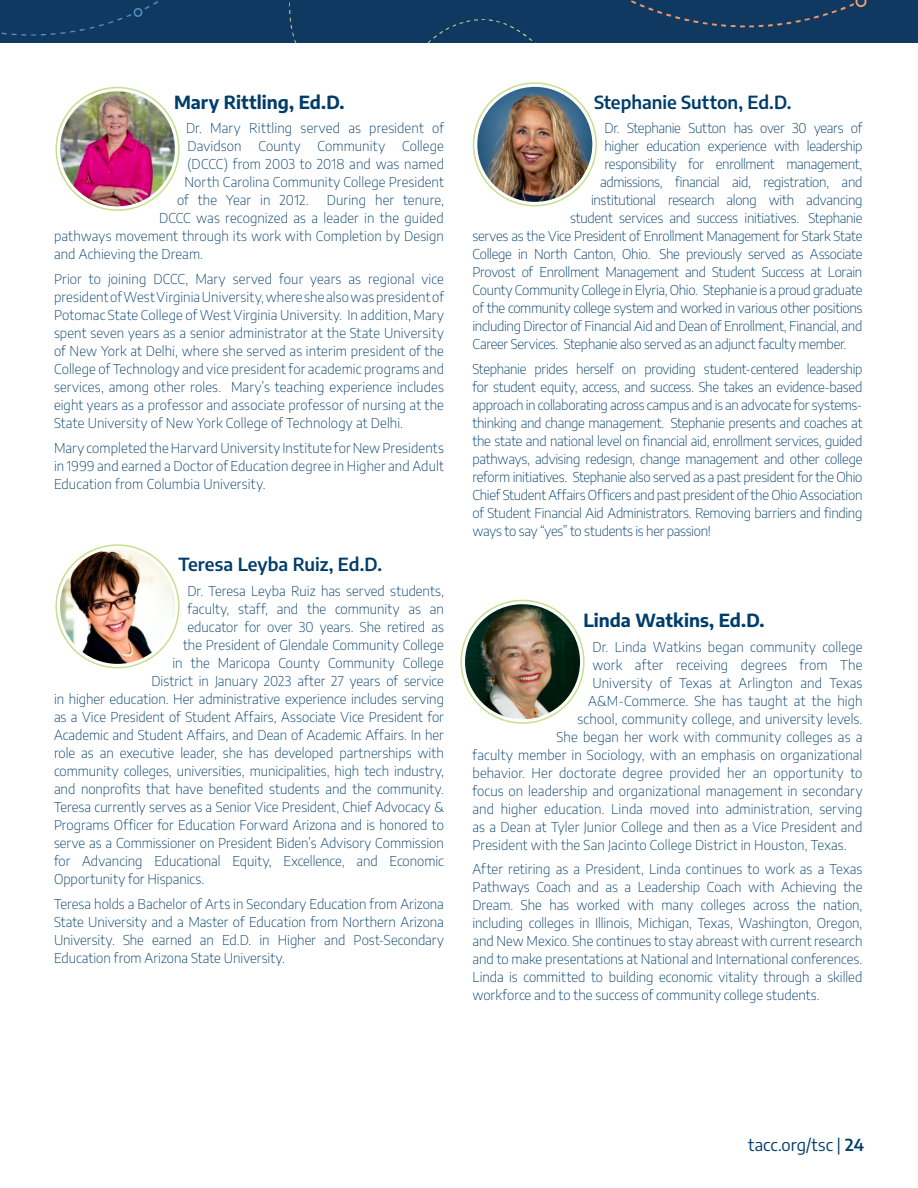
<style>
.page{position:relative;width:918px;height:1188px;background:#fff}
.page>*{position:absolute;margin:0;border:0;box-sizing:border-box;transform-origin:0 0}
.Agenda_Body_Light{font:600 18px "Encode Sans";color:#003d6a}
.t1{font:700 18px "Encode Sans";color:#003d6a}
.t2{font:16.5px "Encode Sans";color:#003d6a}
.Agenda_Body_Light-2{font:200 13.5px/18px "Encode Sans";color:#003d6a;text-align:justify}
.Agenda_Body_Light-3{font:200 13.5px "Encode Sans";letter-spacing:-.02em;color:#003d6a}
.Agenda_Body_Light-4{font:200 13.5px "Encode Sans";letter-spacing:-.025em;color:#003d6a}
.s1{font-weight:600}
</style>
<div class="page">
<div style="left:0;top:0;width:918px;height:42px;background:#103961"></div>
<img style="left:60px;top:91px;width:115px;height:115px;border-radius:58px">
<img style="left:60px;top:549px;width:115px;height:115px;border-radius:58px">
<div style="left:55px;top:87px;width:125px;height:124px;border:2px solid #c7df8e;border-radius:50%"></div>
<div style="left:55px;top:544px;width:125px;height:124px;border:2px solid #c7df8e;border-radius:50%"></div>
<img style="left:477px;top:87px;width:115px;height:115px;border-radius:58px">
<div style="left:473px;top:82px;width:124px;height:124px;border:2px solid #c7df8e;border-radius:50%"></div>
<img style="left:465px;top:604px;width:115px;height:115px;border-radius:58px">
<div style="left:460px;top:600px;width:125px;height:124px;border:2px solid #c7df8e;border-radius:50%"></div>
<h4 class="t1" style="left:174px;top:90px;width:172px">Mary Rittling, Ed.D.</h4>
<p class="Agenda_Body_Light-2" style="left:186px;top:119px;width:259px">Dr. Mary Rittling served as president of</p>
<p class="Agenda_Body_Light-2" style="left:188px;top:137px;width:258px">Davidson County Community College</p>
<p class="Agenda_Body_Light-2" style="left:188px;top:155px;width:258px">(DCCC) from 2003 to 2018 and was named</p>
<p class="Agenda_Body_Light-2" style="left:184px;top:173px;width:261px">North Carolina Community College President</p>
<p class="Agenda_Body_Light-2" style="left:177px;top:191px;width:133px">of the Year in 2012.</p>
<p class="Agenda_Body_Light-2" style="left:327px;top:191px;width:119px">During her tenure,</p>
<p class="Agenda_Body_Light-2" style="left:159px;top:209px;width:286px">DCCC was recognized as a leader in the guided</p>
<p class="Agenda_Body_Light-2" style="left:54px;top:227px;width:391px">pathways movement through its work with Completion by Design</p>
<p class="Agenda_Body_Light-2" style="left:54px;top:245px;width:151px">and Achieving the Dream.</p>
<p class="Agenda_Body_Light-2" style="left:54px;top:269px;width:392px">Prior to joining DCCC, Mary served four years as regional vice president of West Virginia University, where she also was president of Potomac State College of West Virginia University. In addition, Mary spent seven years as a senior administrator at the State University of New York at Delhi, where she served as interim president of the College of Technology and vice president for academic programs and services, among other roles. Mary’s teaching experience includes eight years as a professor and associate professor of nursing at the State University of New York College of Technology at Delhi.</p>
<p class="Agenda_Body_Light-2" style="left:54px;top:438px;width:391px">Mary completed the Harvard University Institute for New Presidents in 1999 and earned a Doctor of Education degree in Higher and Adult Education from Columbia University.</p>
<p class="Agenda_Body_Light" style="left:178px;top:552px;width:205px">Teresa Leyba Ruiz, Ed.D.</p>
<p class="Agenda_Body_Light-2" style="left:188px;top:581px;width:258px">Dr. Teresa Leyba Ruiz has served students,</p>
<p class="Agenda_Body_Light-2" style="left:188px;top:599px;width:258px">faculty, staff, and the community as an</p>
<p class="Agenda_Body_Light-2" style="left:188px;top:617px;width:258px">educator for over 30 years. She retired as</p>
<p class="Agenda_Body_Light-2" style="left:183px;top:635px;width:262px">the President of Glendale Community College</p>
<p class="Agenda_Body_Light-2" style="left:172px;top:653px;width:273px">in the Maricopa County Community College</p>
<p class="Agenda_Body_Light-2" style="left:152px;top:671px;width:294px">District in January 2023 after 27 years of service</p>
<p class="Agenda_Body_Light-2" style="left:54px;top:689px;width:391px">in higher education. Her administrative experience includes serving</p>
<p class="Agenda_Body_Light-2" style="left:54px;top:707px;width:391px">as a Vice President of Student Affairs, Associate Vice President for</p>
<p class="Agenda_Body_Light-2" style="left:54px;top:725px;width:391px">Academic and Student Affairs, and Dean of Academic Affairs. In her</p>
<p class="Agenda_Body_Light-2" style="left:54px;top:743px;width:391px">role as an executive leader, she has developed partnerships with</p>
<p class="Agenda_Body_Light-2" style="left:54px;top:761px;width:391px">community colleges, universities, municipalities, high tech industry,</p>
<p class="Agenda_Body_Light-2" style="left:54px;top:779px;width:391px">and nonprofits that have benefited students and the community.</p>
<p class="Agenda_Body_Light-2" style="left:54px;top:797px;width:391px">Teresa currently serves as a Senior Vice President, Chief Advocacy &amp;</p>
<p class="Agenda_Body_Light-2" style="left:54px;top:815px;width:391px">Programs Officer for Education Forward Arizona and is honored to</p>
<p class="Agenda_Body_Light-2" style="left:54px;top:833px;width:391px">serve as a Commissioner on President Biden’s Advisory Commission</p>
<p class="Agenda_Body_Light-2" style="left:54px;top:851px;width:391px">for Advancing Educational Equity, Excellence, and Economic</p>
<p class="Agenda_Body_Light-2" style="left:54px;top:869px;width:152px">Opportunity for Hispanics.</p>
<p class="Agenda_Body_Light-2" style="left:54px;top:894px;width:391px">Teresa holds a Bachelor of Arts in Secondary Education from Arizona State University and a Master of Education from Northern Arizona University. She earned an Ed.D. in Higher and Post-Secondary Education from Arizona State University.</p>
<p class="Agenda_Body_Light" style="left:594px;top:90px;width:199px">Stephanie Sutton, Ed.D.</p>
<p class="Agenda_Body_Light-4" style="left:604px;top:119px;width:259px">Dr. Stephanie Sutton has over 30 years of</p>
<p class="Agenda_Body_Light-3" style="left:604px;top:137px;width:259px">higher education experience with leadership</p>
<p class="Agenda_Body_Light-4" style="left:604px;top:155px;width:259px">responsibility for enrollment management,</p>
<p class="Agenda_Body_Light-4" style="left:600px;top:173px;width:264px">admissions, financial aid, registration, and</p>
<p class="Agenda_Body_Light-3" style="left:591px;top:191px;width:273px">institutional research along with advancing</p>
<p class="Agenda_Body_Light-3" style="left:570px;top:209px;width:294px">student services and success initiatives. Stephanie</p>
<p class="Agenda_Body_Light-3" style="left:472px;top:227px;width:391px">serves as the Vice President of Enrollment Management for Stark State</p>
<p class="Agenda_Body_Light-3" style="left:472px;top:245px;width:391px">College in North Canton, Ohio. She previously served as Associate</p>
<p class="Agenda_Body_Light-3" style="left:472px;top:263px;width:391px">Provost of Enrollment Management and Student Success at Lorain</p>
<p class="Agenda_Body_Light-3" style="left:472px;top:281px;width:391px">County Community College in Elyria, Ohio. Stephanie is a proud graduate</p>
<p class="Agenda_Body_Light-3" style="left:472px;top:299px;width:391px">of the community college system and worked in various other positions</p>
<p class="Agenda_Body_Light-4" style="left:472px;top:317px;width:391px">including Director of Financial Aid and Dean of Enrollment, Financial, and</p>
<p class="Agenda_Body_Light-4" style="left:472px;top:335px;width:375px">Career Services. Stephanie also served as an adjunct faculty member.</p>
<p class="Agenda_Body_Light-2" style="left:472px;top:359px;width:391px">Stephanie prides herself on providing student-centered leadership for student equity, access, and success. She takes an evidence-based approach in collaborating across campus and is an advocate for systems&shy;thinking and change management. Stephanie presents and coaches at the state and national level on financial aid, enrollment services, guided pathways, advising redesign, change management and other college reform initiatives. Stephanie also served as a past president for the Ohio Chief Student Affairs Officers and past president of the Ohio Association of Student Financial Aid Administrators. Removing barriers and finding ways to say “yes” to students is her passion!</p>
<h4 class="t1" style="left:584px;top:608px;width:183px">Linda Watkins, Ed.D.</h4>
<p class="Agenda_Body_Light-2" style="left:592px;top:637px;width:271px">Dr. Linda Watkins began community college</p>
<p class="Agenda_Body_Light-2" style="left:592px;top:655px;width:271px">work after receiving degrees from The</p>
<p class="Agenda_Body_Light-2" style="left:592px;top:673px;width:271px">University of Texas at Arlington and Texas</p>
<p class="Agenda_Body_Light-2" style="left:588px;top:691px;width:276px">A&amp;M-Commerce. She has taught at the high</p>
<p class="Agenda_Body_Light-2" style="left:578px;top:709px;width:286px">school, community college, and university levels.</p>
<p class="Agenda_Body_Light-2" style="left:556px;top:727px;width:307px">She began her work with community colleges as a</p>
<p class="Agenda_Body_Light-2" style="left:472px;top:745px;width:391px">faculty member in Sociology, with an emphasis on organizational</p>
<p class="Agenda_Body_Light-2" style="left:472px;top:763px;width:391px">behavior. Her doctorate degree provided her an opportunity to</p>
<p class="Agenda_Body_Light-2" style="left:472px;top:781px;width:391px">focus on leadership and organizational management in secondary</p>
<p class="Agenda_Body_Light-2" style="left:472px;top:799px;width:391px">and higher education. Linda moved into administration, serving</p>
<p class="Agenda_Body_Light-2" style="left:472px;top:817px;width:391px">as a Dean at Tyler Junior College and then as a Vice President and</p>
<p class="Agenda_Body_Light-2" style="left:472px;top:835px;width:376px">President with the San Jacinto College District in Houston, Texas.</p>
<p class="Agenda_Body_Light-2" style="left:472px;top:860px;width:391px">After retiring as a President, Linda continues to work as a Texas Pathways Coach and as a Leadership Coach with Achieving the Dream. She has worked with many colleges across the nation, including colleges in Illinois, Michigan, Texas, Washington, Oregon, and New Mexico. She continues to stay abreast with current research and to make presentations at National and International conferences.<br>Linda is committed to building economic vitality through a skilled workforce and to the success of community college students.</p>
<p class="t2" style="left:748px;top:1134px;width:117px">tacc.org/tsc | <span class="s1">24</span></p>
</div>
